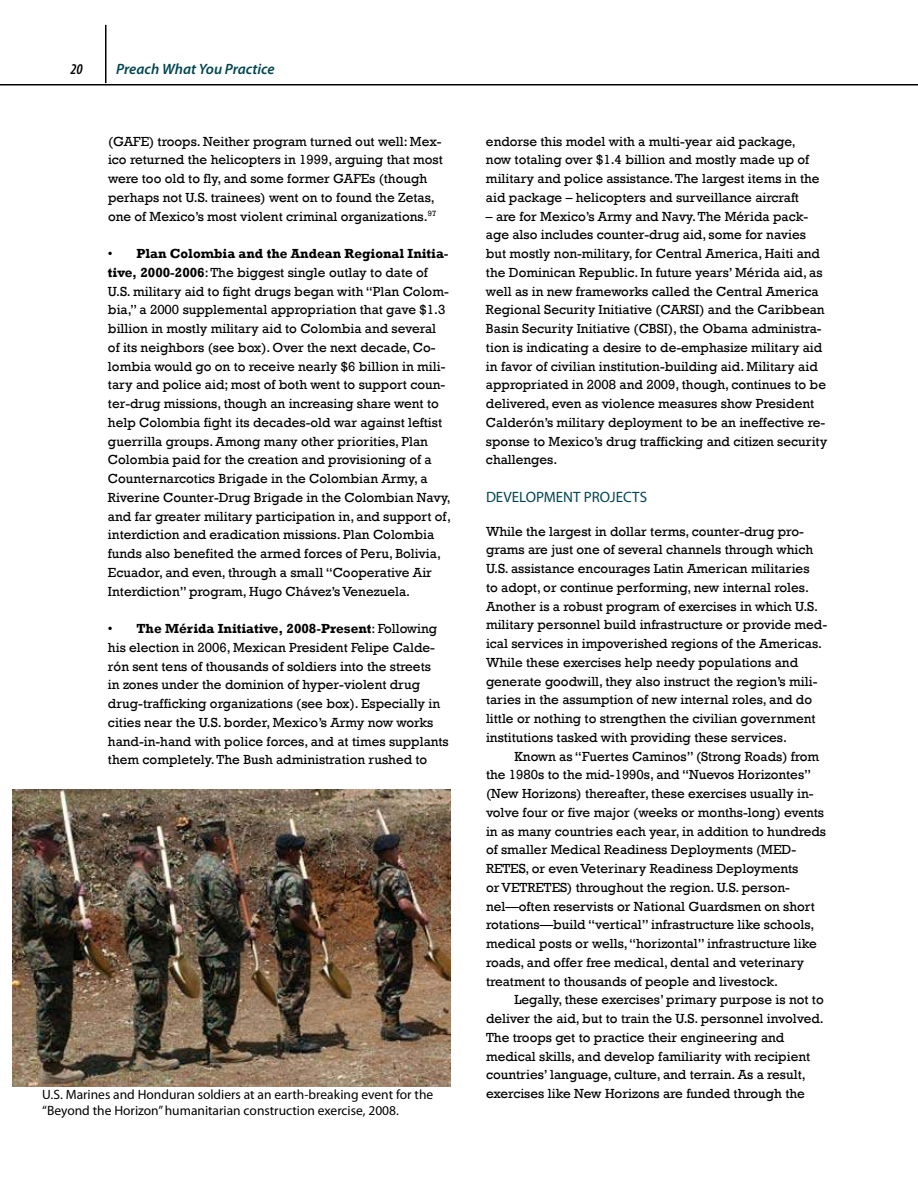
<style>
.page{position:relative;width:918px;height:1188px;background:#fff}
.page>*{position:absolute;margin:0;border:0;box-sizing:border-box;transform-origin:0 0}
.t1{font:italic 600 15px "Myriad Pro";color:#004650}
.t2{font:15px "Myriad Pro";color:#014651}
.t3{font:italic 600 condensed 15px "Myriad Pro";color:#000}
.t4{font:13.5px/18.8px "Rockwell";color:#000}
.t5{font:13.5px "Myriad Pro";color:#000}
.s1{font-weight:700}
</style>
<div class="page">
<hr style="left:0;top:84px;width:918px;height:1px;background:#000">
<hr style="left:105px;top:25px;width:2px;height:58px;background:#000">
<img style="left:12px;top:789px;width:438px;height:297px">
<p class="t3" style="left:70px;top:60px;width:14px">20</p>
<p class="t1" style="left:116px;top:63px;width:160px">Preach What You Practice</p>
<p class="t4" style="left:108px;top:133px;width:336px">(GAFE) troops. Neither program turned out well: Mex&shy;ico returned the helicopters in 1999, arguing that most were too old to fly, and some former GAFEs (though perhaps not U.S. trainees) went on to found the Zetas, one of Mexico’s most violent criminal organizations.<sup>97</sup></p>
<p class="t4" style="left:108px;top:245px;width:345px">• <span class="s1">Plan Colombia and the Andean Regional Initia&shy;tive, 2000-2006</span>: The biggest single outlay to date of U.S. military aid to fight drugs began with “Plan Colom&shy;bia,” a 2000 supplemental appropriation that gave $1.3 billion in mostly military aid to Colombia and several of its neighbors (see box). Over the next decade, Co&shy;lombia would go on to receive nearly $6 billion in mili&shy;tary and police aid; most of both went to support coun&shy;ter-drug missions, though an increasing share went to help Colombia fight its decades-old war against leftist guerrilla groups. Among many other priorities, Plan Colombia paid for the creation and provisioning of a Counternarcotics Brigade in the Colombian Army, a Riverine Counter-Drug Brigade in the Colombian Navy, and far greater military participation in, and support of, interdiction and eradication missions. Plan Colombia funds also benefited the armed forces of Peru, Bolivia, Ecuador, and even, through a small “Cooperative Air Interdiction” program, Hugo Chávez’s Venezuela.</p>
<p class="t4" style="left:108px;top:620px;width:342px">• <span class="s1">The Mérida Initiative, 2008-Present</span>: Following his election in 2006, Mexican President Felipe Calde&shy;rón sent tens of thousands of soldiers into the streets<br>in zones under the dominion of hyper-violent drug drug-trafficking organizations (see box). Especially in cities near the U.S. border, Mexico’s Army now works hand-in-hand with police forces, and at times supplants them completely. The Bush administration rushed to</p>
<p class="t4" style="left:486px;top:133px;width:335px">endorse this model with a multi-year aid package, now totaling over $1.4 billion and mostly made up of military and police assistance. The largest items in the aid package – helicopters and surveillance aircraft</p>
<p class="t4" style="left:486px;top:208px;width:343px">– are for Mexico’s Army and Navy. The Mérida pack&shy;age also includes counter-drug aid, some for navies but mostly non-military, for Central America, Haiti and the Dominican Republic. In future years’ Mérida aid, as well as in new frameworks called the Central America Regional Security Initiative (CARSI) and the Caribbean Basin Security Initiative (CBSI), the Obama administra&shy;tion is indicating a desire to de-emphasize military aid in favor of civilian institution-building aid. Military aid appropriated in 2008 and 2009, though, continues to be delivered, even as violence measures show President Calderón’s military deployment to be an ineffective re&shy;sponse to Mexico’s drug trafficking and citizen security challenges.</p>
<p class="t2" style="left:486px;top:491px;width:163px">DEVELOPMENT PROJECTS</p>
<p class="t4" style="left:486px;top:523px;width:343px">While the largest in dollar terms, counter-drug pro&shy;grams are just one of several channels through which U.S. assistance encourages Latin American militaries<br>to adopt, or continue performing, new internal roles.<br>Another is a robust program of exercises in which U.S. military personnel build infrastructure or provide med&shy;ical services in impoverished regions of the Americas.<br>While these exercises help needy populations and generate goodwill, they also instruct the region’s mili&shy;taries in the assumption of new internal roles, and do little or nothing to strengthen the civilian government institutions tasked with providing these services.</p>
<p class="t4" style="left:486px;top:748px;width:342px;text-indent:28px">Known as “Fuertes Caminos” (Strong Roads) from the 1980s to the mid-1990s, and “Nuevos Horizontes” (New Horizons) thereafter, these exercises usually in&shy;volve four or five major (weeks or months-long) events in as many countries each year, in addition to hundreds of smaller Medical Readiness Deployments (MED-RETES, or even Veterinary Readiness Deployments<br>or VETRETES) throughout the region. U.S. person&shy;nel—often reservists or National Guardsmen on short rotations—build “vertical” infrastructure like schools, medical posts or wells, “horizontal” infrastructure like roads, and offer free medical, dental and veterinary treatment to thousands of people and livestock.</p>
<p class="t4" style="left:486px;top:992px;width:339px;text-indent:28px">Legally, these exercises’ primary purpose is not to deliver the aid, but to train the U.S. personnel involved.<br>The troops get to practice their engineering and medical skills, and develop familiarity with recipient countries’ language, culture, and terrain. As a result,</p>
<p class="t5" style="left:42px;top:1089px;width:393px">U.S. Marines and Honduran soldiers at an earth-breaking event for the</p>
<p class="t4" style="left:486px;top:1085px;width:320px">exercises like New Horizons are funded through the</p>
<p class="t5" style="left:42px;top:1105px;width:358px">“Beyond the Horizon” humanitarian construction exercise, 2008.</p>
</div>
